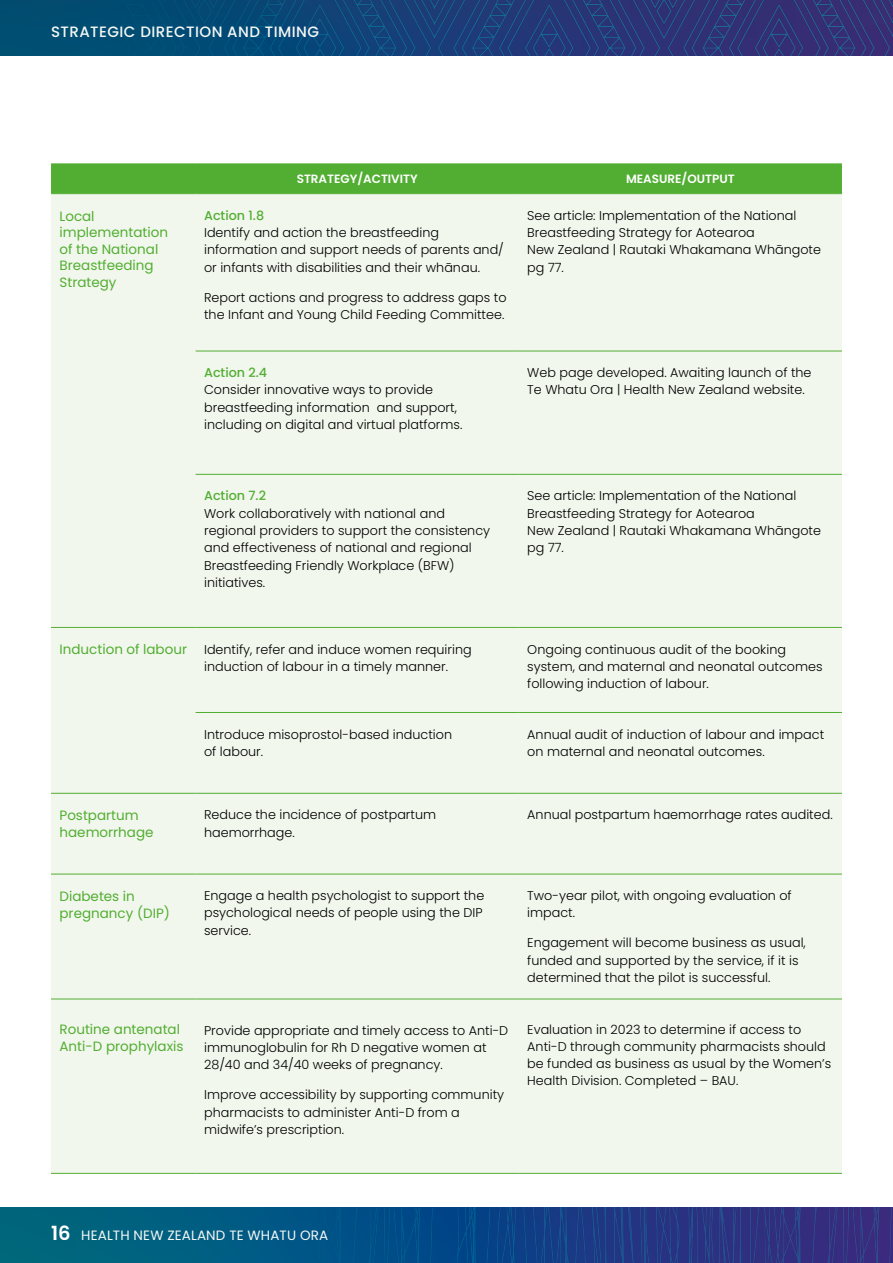
<style>
.page{position:relative;width:893px;height:1263px;background:#fff}
.page>*{position:absolute;margin:0;border:0;box-sizing:border-box;transform-origin:0 0}
.t1{font:500 15px "Poppins";letter-spacing:.03em;color:#f5f7f4}
.t2{font:13.5px/16.5px "Poppins";color:#52ae32}
.t3{font:13.5px "Poppins";letter-spacing:.01em;color:#f5f7f4}
.t4{font:300 12.75px/17.2px "Poppins";color:#000}
.t5{font:500 12.75px "Poppins";color:#52ae32}
.t6{font:600 12px "Poppins";color:#fff}
.s1{font-weight:600;font-size:19.5px;color:#fff}
</style>
<div class="page">
<div style="left:51px;top:165px;width:791px;height:28px;background:#52ae32"></div>
<div style="left:51px;top:194px;width:791px;height:979px;background:#f2f7ed"></div>
<hr style="left:51px;top:999px;width:145px;height:1px;background:#52ae32">
<hr style="left:196px;top:999px;width:323px;height:1px;background:#52ae32">
<hr style="left:519px;top:999px;width:323px;height:1px;background:#52ae32">
<hr style="left:196px;top:351px;width:323px;height:1px;background:#52ae32">
<hr style="left:519px;top:351px;width:323px;height:1px;background:#52ae32">
<hr style="left:196px;top:474px;width:323px;height:1px;background:#52ae32">
<hr style="left:519px;top:474px;width:323px;height:1px;background:#52ae32">
<hr style="left:196px;top:712px;width:323px;height:1px;background:#52ae32">
<hr style="left:519px;top:712px;width:323px;height:1px;background:#52ae32">
<hr style="left:51px;top:793px;width:145px;height:1px;background:#52ae32">
<hr style="left:196px;top:793px;width:323px;height:1px;background:#52ae32">
<hr style="left:519px;top:793px;width:323px;height:1px;background:#52ae32">
<hr style="left:51px;top:874px;width:145px;height:1px;background:#52ae32">
<hr style="left:196px;top:874px;width:323px;height:1px;background:#52ae32">
<hr style="left:519px;top:874px;width:323px;height:1px;background:#52ae32">
<hr style="left:51px;top:627px;width:145px;height:1px;background:#52ae32">
<hr style="left:196px;top:627px;width:323px;height:1px;background:#52ae32">
<hr style="left:519px;top:627px;width:323px;height:1px;background:#52ae32">
<hr style="left:51px;top:1173px;width:145px;height:1px;background:#52ae32">
<hr style="left:196px;top:1173px;width:323px;height:1px;background:#52ae32">
<hr style="left:519px;top:1173px;width:323px;height:1px;background:#52ae32">
<hr style="left:51px;top:164px;width:145px;height:1px;background:#52ae32">
<hr style="left:196px;top:164px;width:323px;height:1px;background:#52ae32">
<hr style="left:519px;top:164px;width:323px;height:1px;background:#52ae32">
<hr style="left:51px;top:193px;width:145px;height:1px;background:#52ae32">
<hr style="left:196px;top:193px;width:323px;height:1px;background:#52ae32">
<hr style="left:519px;top:193px;width:323px;height:1px;background:#52ae32">
<img style="left:0;top:0;width:893px;height:56px">
<svg style="left:0;top:1207px;width:457px;height:56px;background:#00597f"></svg>
<img style="left:457px;top:1207px;width:436px;height:56px">
<img style="left:39px;top:1208px;width:395px;height:55px">
<p class="t1" style="left:51px;top:23px;width:270px">STRATEGIC DIRECTION AND TIMING</p>
<p class="t6" style="left:297px;top:171px;width:122px">STRATEGY/ACTIVITY</p>
<p class="t6" style="left:626px;top:171px;width:110px">MEASURE/OUTPUT</p>
<p class="t2" style="left:60px;top:208px;width:110px">Local implementation of the National<br>Breastfeeding<br>Strategy</p>
<p class="t5" style="left:204px;top:208px;width:62px">Action 1.8</p>
<p class="t4" style="left:204px;top:224px;width:301px">Identify and action the breastfeeding information and support needs of parents and/ or infants with disabilities and their whānau.</p>
<p class="t4" style="left:204px;top:289px;width:304px">Report actions and progress to address gaps to the Infant and Young Child Feeding Committee.</p>
<p class="t5" style="left:204px;top:365px;width:65px">Action 2.4</p>
<p class="t4" style="left:204px;top:381px;width:260px">Consider innovative ways to provide breastfeeding information and support, including on digital and virtual platforms.</p>
<p class="t4" style="left:527px;top:207px;width:295px">See article: Implementation of the National<br>Breastfeeding Strategy for Aotearoa<br>New Zealand | Rautaki Whakamana Whāngote pg 77.</p>
<p class="t4" style="left:527px;top:364px;width:286px">Web page developed. Awaiting launch of the<br>Te Whatu Ora | Health New Zealand website.</p>
<p class="t5" style="left:204px;top:489px;width:63px">Action 7.2</p>
<p class="t4" style="left:204px;top:505px;width:287px">Work collaboratively with national and regional providers to support the consistency and effectiveness of national and regional Breastfeeding Friendly Workplace (BFW) initiatives.</p>
<p class="t4" style="left:527px;top:487px;width:295px">See article: Implementation of the National<br>Breastfeeding Strategy for Aotearoa<br>New Zealand | Rautaki Whakamana Whāngote pg 77.</p>
<p class="t2" style="left:60px;top:641px;width:129px">Induction of labour</p>
<p class="t4" style="left:204px;top:640px;width:269px">Identify, refer and induce women requiring induction of labour in a timely manner.</p>
<p class="t4" style="left:527px;top:640px;width:297px">Ongoing continuous audit of the booking system, and maternal and neonatal outcomes following induction of labour.</p>
<p class="t4" style="left:204px;top:726px;width:250px">Introduce misoprostol-based induction of labour.</p>
<p class="t4" style="left:527px;top:726px;width:298px">Annual audit of induction of labour and impact on maternal and neonatal outcomes.</p>
<p class="t2" style="left:60px;top:807px;width:96px">Postpartum haemorrhage</p>
<p class="t4" style="left:204px;top:806px;width:234px">Reduce the incidence of postpartum haemorrhage.</p>
<p class="t4" style="left:527px;top:806px;width:307px">Annual postpartum haemorrhage rates audited.</p>
<p class="t2" style="left:60px;top:888px;width:112px">Diabetes in pregnancy (DIP)</p>
<p class="t4" style="left:204px;top:887px;width:282px">Engage a health psychologist to support the psychological needs of people using the DIP service.</p>
<p class="t4" style="left:527px;top:887px;width:266px">Two-year pilot, with ongoing evaluation of impact.</p>
<p class="t4" style="left:527px;top:934px;width:280px">Engagement will become business as usual, funded and supported by the service, if it is determined that the pilot is successful.</p>
<p class="t2" style="left:60px;top:1021px;width:126px">Routine antenatal<br>Anti-D prophylaxis</p>
<p class="t4" style="left:204px;top:1022px;width:306px">Provide appropriate and timely access to Anti-D immunoglobulin for Rh D negative women at<br>28/40 and 34/40 weeks of pregnancy.</p>
<p class="t4" style="left:204px;top:1086px;width:302px">Improve accessibility by supporting community pharmacists to administer Anti-D from a midwife’s prescription.</p>
<p class="t4" style="left:527px;top:1020px;width:305px">Evaluation in 2023 to determine if access to Anti-D through community pharmacists should be funded as business as usual by the Women’s Health Division. Completed – BAU.</p>
<p class="t3" style="left:51px;top:1228px;width:279px"><span class="s1">16</span> HEALTH NEW ZEALAND TE WHATU ORA</p>
</div>
